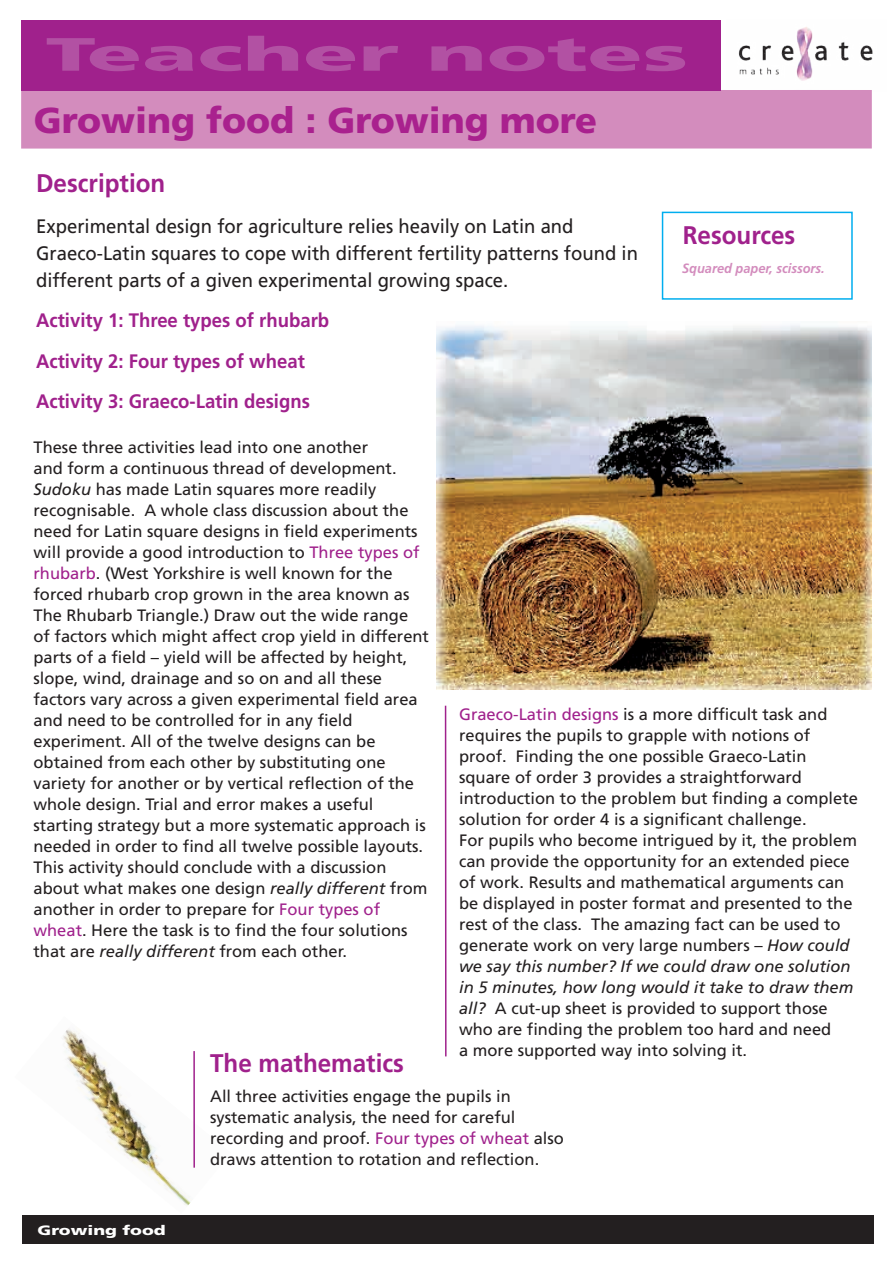
<style>
.page{position:relative;width:893px;height:1263px;background:#fff}
.page>*{position:absolute;margin:0;border:0;box-sizing:border-box;transform-origin:0 0}
.t1{font:900 46.65px "Frutiger";color:rgb(212 173 208/.35);scale:1.94 1}
.t2{font:900 36px "Frutiger";color:#a9218e}
.t3{font:700 25.5px "Frutiger";color:#a0218c;scale:.95 1}
.t4{font:19.5px/27px "Frutiger";color:#231f20;scale:.95 1}
.t5{font:700 19.5px/40.5px "Frutiger";color:#a0218c;scale:.95 1}
.t6{font:16.5px/21px "Frutiger";color:#231f20}
.t7{font:italic 700 13.5px "Frutiger";color:#d38cbd;scale:.95 1}
.t8{font:900 13.5px "Frutiger";color:#fff;scale:1.31 1}
.s1{font-style:italic}
.s2{color:#a0218c}
</style>
<div class="page">
<img style="left:62px;top:1029px;width:129px;height:177px">
<img style="left:436px;top:325px;width:436px;height:365px">
<div style="left:22px;top:1215px;width:852px;height:28px;background:#231f20"></div>
<div style="left:21px;top:90px;width:851px;height:59px;background:#d38cbd"></div>
<div style="left:21px;top:20px;width:700px;height:70px;background:#a0218c"></div>
<img style="left:738px;top:27px;width:135px;height:65px">
<div style="left:662px;top:212px;width:191px;height:88px;border:2px solid #00aeef"></div>
<hr style="left:193px;top:1051px;width:2px;height:117px;background:#a0218c">
<hr style="left:445px;top:706px;width:2px;height:350px;background:#a0218c">
<h1 class="t1" style="left:46px;top:26px;width:333px">Teacher notes</h1>
<h2 class="t2" style="left:34px;top:98px;width:565px">Growing food : Growing more</h2>
<h3 class="t3" style="left:36px;top:168px;width:137px">Description</h3>
<p class="t4" style="left:36px;top:212px;width:635px">Experimental design for agriculture relies heavily on Latin and<br>Graeco-Latin squares to cope with different fertility patterns found in different parts of a given experimental growing space.</p>
<p class="t5" style="left:36px;top:300px;width:310px">Activity 1: Three types of rhubarb<br>Activity 2: Four types of wheat<br>Activity 3: Graeco-Latin designs</p>
<h3 class="t3" style="left:683px;top:220px;width:120px">Resources</h3>
<p class="t7" style="left:682px;top:261px;width:152px">Squared paper, scissors.</p>
<p class="t6" style="left:33px;top:437px;width:397px">These three activities lead into one another<br>and form a continuous thread of development.<br><span class="s1">Sudoku</span> has made Latin squares more readily recognisable. A whole class discussion about the need for Latin square designs in field experiments will provide a good introduction to <span class="s2">Three types of rhubarb</span>. (West Yorkshire is well known for the forced rhubarb crop grown in the area known as The Rhubarb Triangle.) Draw out the wide range<br>of factors which might affect crop yield in different parts of a field – yield will be affected by height, slope, wind, drainage and so on and all these factors vary across a given experimental field area and need to be controlled for in any field experiment. All of the twelve designs can be obtained from each other by substituting one variety for another or by vertical reflection of the whole design. Trial and error makes a useful starting strategy but a more systematic approach is needed in order to find all twelve possible layouts.<br>This activity should conclude with a discussion about what makes one design <span class="s1">really different</span> from another in order to prepare for <span class="s2">Four types of wheat</span>. Here the task is to find the four solutions that are <span class="s1">really different</span> from each other.</p>
<p class="t6" style="left:459px;top:703px;width:400px"><span class="s2">Graeco-Latin designs</span> is a more difficult task and requires the pupils to grapple with notions of proof. Finding the one possible Graeco-Latin square of order 3 provides a straightforward introduction to the problem but finding a complete solution for order 4 is a significant challenge.<br>For pupils who become intrigued by it, the problem can provide the opportunity for an extended piece of work. Results and mathematical arguments can be displayed in poster format and presented to the rest of the class. The amazing fact can be used to generate work on very large numbers – <span class="s1">How could we say this number? If we could draw one solution in 5 minutes, how long would it take to draw them all?</span> A cut-up sheet is provided to support those who are finding the problem too hard and need<br>a more supported way into solving it.</p>
<h3 class="t3" style="left:210px;top:1048px;width:206px">The mathematics</h3>
<p class="t6" style="left:210px;top:1086px;width:355px">All three activities engage the pupils in systematic analysis, the need for careful recording and proof. <span class="s2">Four types of wheat</span> also draws attention to rotation and reflection.</p>
<p class="t8" style="left:38px;top:1222px;width:99px">Growing food</p>
</div>
